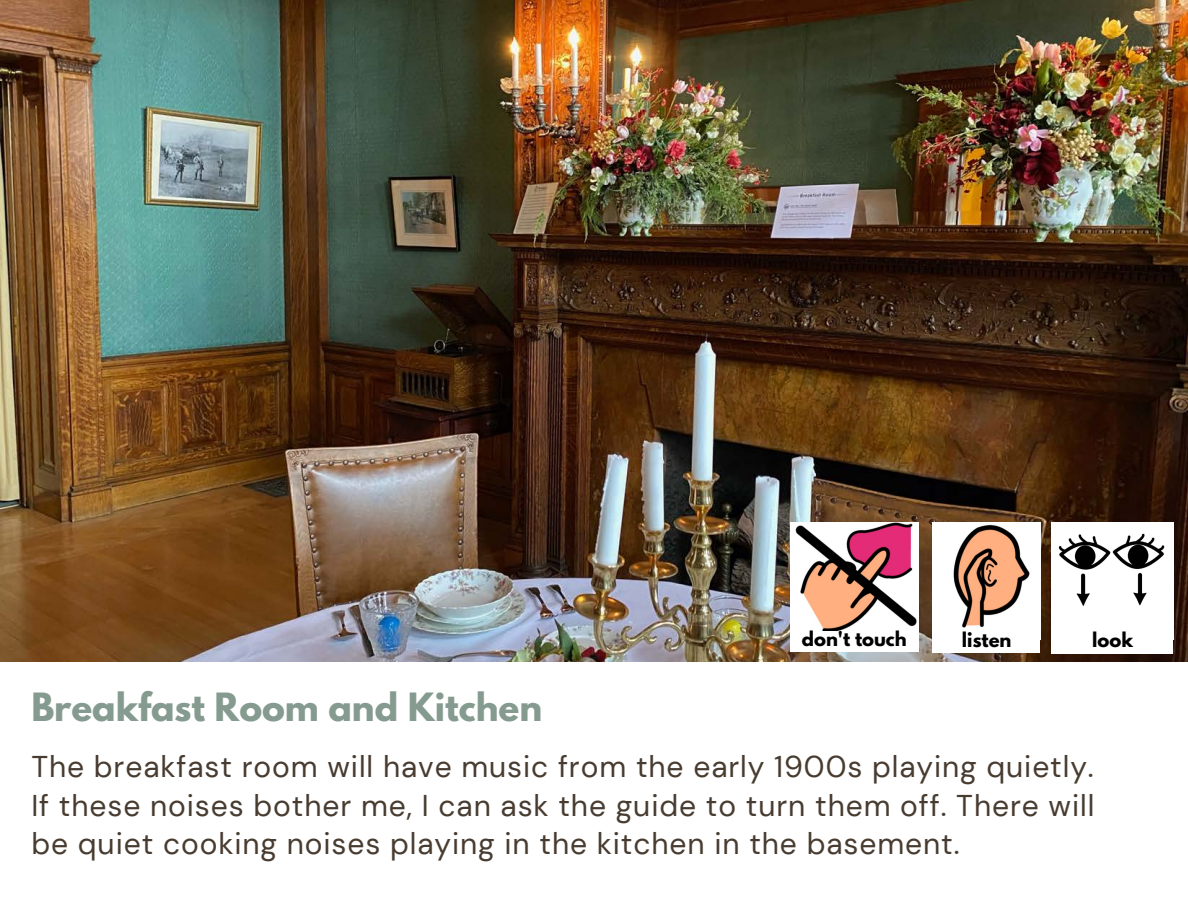
<style>
.page{position:relative;width:1188px;height:918px;background:#fff}
.page>*{position:absolute;margin:0;border:0;box-sizing:border-box;transform-origin:0 0}
.t1{font:700 34.5px "League Spartan";color:#859b8f}
.t2{font:30px/38.2px "DM Sans";letter-spacing:.03em;color:#483c31;text-align:justify}
.t3{font:700 18px "League Spartan";color:#000}
</style>
<div class="page">
<img style="left:0;top:0;width:1188px;height:661px">
<img style="left:790px;top:523px;width:128px;height:109px">
<img style="left:932px;top:523px;width:108px;height:109px">
<img style="left:1052px;top:523px;width:121px;height:94px">
<div style="left:790px;top:632px;width:128px;height:20px;background:#fff"></div>
<div style="left:932px;top:632px;width:108px;height:21px;background:#fff"></div>
<div style="left:1052px;top:617px;width:121px;height:36px;background:#fff"></div>
<p class="t1" style="left:31px;top:690px;width:512px">Breakfast Room and Kitchen</p>
<p class="t3" style="left:802px;top:630px;width:106px">don't touch</p>
<p class="t3" style="left:962px;top:631px;width:51px">listen</p>
<p class="t3" style="left:1092px;top:631px;width:42px">look</p>
<p class="t2" style="left:31px;top:748px;width:1065px">The breakfast room will have music from the early 1900s playing quietly.<br>If these noises bother me, I can ask the guide to turn them off. There will be quiet cooking noises playing in the kitchen in the basement.</p>
</div>
